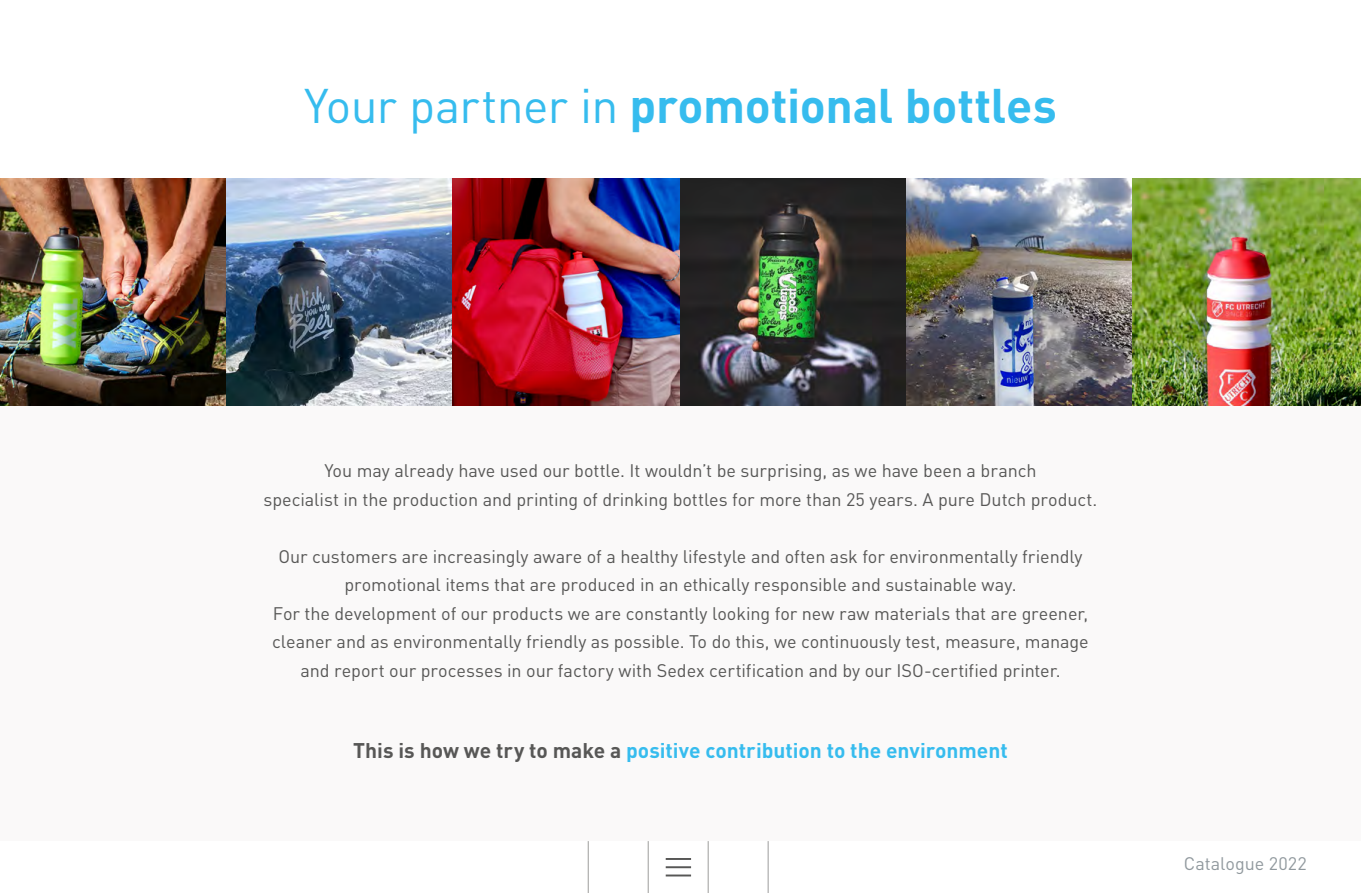
<style>
.page{position:relative;width:1361px;height:893px;background:#fff}
.page>*{position:absolute;margin:0;border:0;box-sizing:border-box;transform-origin:0 0}
.t1{font:700 48px "DIN Pro";letter-spacing:-.005em;color:#36bcee}
.t2{font:700 21px "DIN Pro";color:#36bcee}
.t3{font:18px/28.5px "DIN Pro";letter-spacing:-.005em;color:#575756;text-align:center}
.t4{font:18px "DIN Pro";color:#91999e}
.s1{font-weight:400}
.s2{color:#575756}
</style>
<div class="page">
<hr style="left:708px;top:841px;width:1px;height:52px;background:#9d9d9c">
<hr style="left:648px;top:841px;width:1px;height:52px;background:#9d9d9c">
<hr style="left:588px;top:841px;width:1px;height:52px;background:#9d9d9c">
<hr style="left:768px;top:841px;width:1px;height:52px;background:#9d9d9c">
<hr style="left:666px;top:858px;width:25px;height:2px;background:#575756">
<hr style="left:666px;top:866px;width:25px;height:2px;background:#575756">
<hr style="left:666px;top:874px;width:25px;height:2px;background:#575756">
<div style="left:0;top:179px;width:1361px;height:662px;background:#faf9f9"></div>
<img style="left:0;top:179px;width:1361px;height:226px">
<h1 class="t1" style="left:304px;top:65px;width:754px"><span class="s1">Your partner in</span> promotional bottles</h1>
<p class="t3" style="left:263px;top:455px;width:835px">You may already have used our bottle. It wouldn’t be surprising, as we have been a branch<br>specialist in the production and printing of drinking bottles for more than 25 years. A pure Dutch product.</p>
<p class="t3" style="left:272px;top:540px;width:818px">Our customers are increasingly aware of a healthy lifestyle and often ask for environmentally friendly promotional items that are produced in an ethically responsible and sustainable way.<br>For the development of our products we are constantly looking for new raw materials that are greener, cleaner and as environmentally friendly as possible. To do this, we continuously test, measure, manage and report our processes in our factory with Sedex certification and by our ISO-certified printer.</p>
<p class="t2" style="left:353px;top:733px;width:656px"><span class="s2">This is how we try to make a</span> positive contribution to the environment</p>
<p class="t4" style="left:1184px;top:850px;width:125px">Catalogue 2022</p>
</div>
